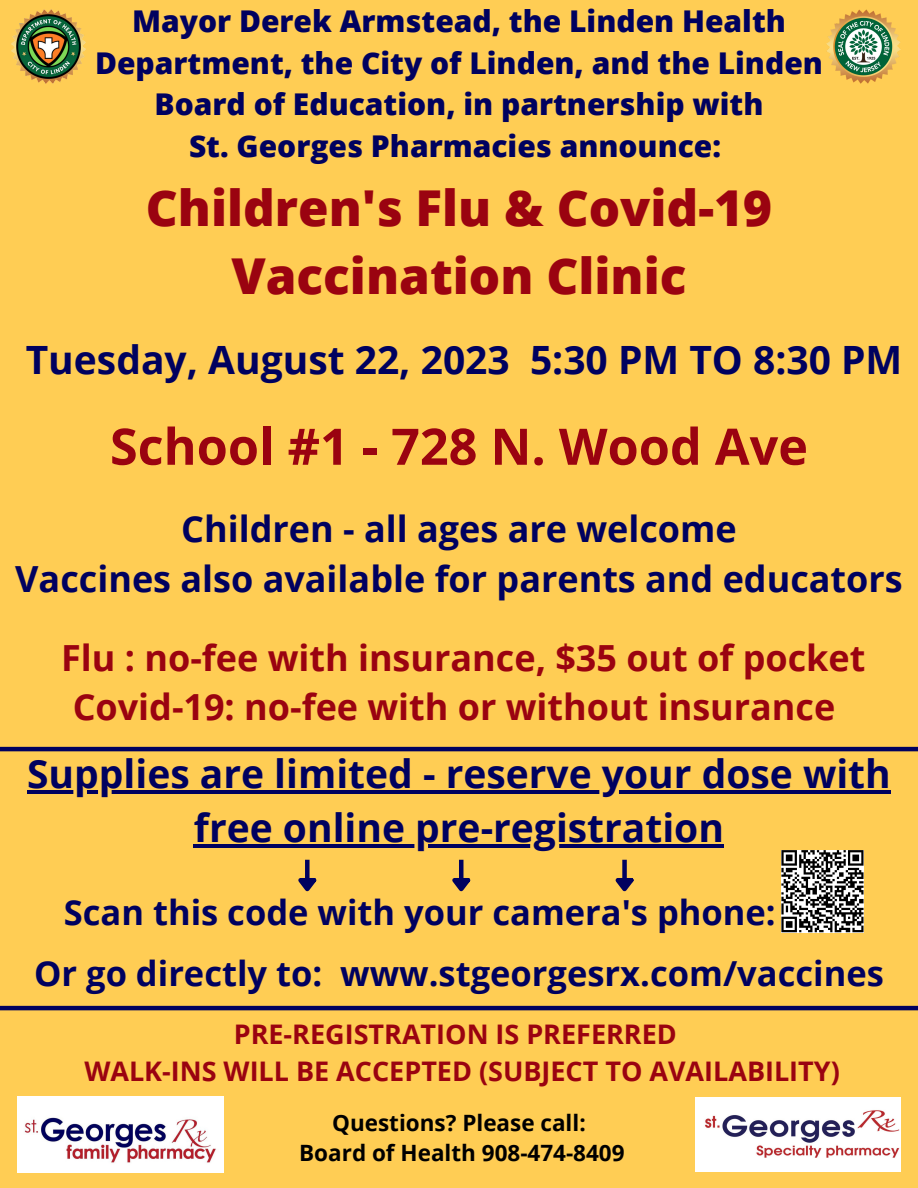
<style>
.page{position:relative;width:918px;height:1188px;background:#ffcd54}
.page>*{position:absolute;margin:0;border:0;box-sizing:border-box;transform-origin:0 0}
.t1{font:700 50.4px "Open Sans";color:#9a0310}
.t2{font:800 49.5px/68.7px "Open Sans";color:#9a0310;text-align:center}
.t3{font:700 39px/54px "Open Sans";color:#00015f;text-align:center}
.t4{font:700 36px "Open Sans";color:#9a0310}
.t5{font:700 36px "Open Sans";color:#00015f}
.t6{font:700 34.5px "Open Sans";color:#00015f}
.t7{font:800 30px/41.7px "Open Sans";color:#00015f;text-align:center}
.t8{font:700 27px "Open Sans";color:#9a0310}
.t9{font:700 22.5px "Open Sans";color:#000}
</style>
<div class="page">
<img style="left:11px;top:9px;width:74px;height:75px">
<img style="left:826px;top:9px;width:75px;height:75px">
<hr style="left:27px;top:790px;width:864px;height:4px;background:#00015f">
<hr style="left:194px;top:844px;width:530px;height:4px;background:#00015f">
<img style="left:17px;top:1096px;width:206px;height:77px">
<img style="left:695px;top:1097px;width:205px;height:74px">
<svg style="left:781px;top:850px;width:83px;height:82px"></svg>
<hr style="left:0;top:1006px;width:918px;height:4px;background:#00015f">
<hr style="left:0;top:747px;width:918px;height:4px;background:#00015f">
<div style="left:305px;top:860px;width:5px;height:19px;background:#00015f"></div>
<svg style="left:292px;top:874px;width:28px;height:22px"></svg>
<hr style="left:459px;top:860px;width:4px;height:19px;background:#00015f">
<svg style="left:445px;top:874px;width:29px;height:22px"></svg>
<div style="left:622px;top:860px;width:5px;height:19px;background:#00015f"></div>
<svg style="left:609px;top:874px;width:29px;height:22px"></svg>
<p class="t7" style="left:95px;top:0;width:729px">Mayor Derek Armstead, the Linden Health<br>Department, the City of Linden, and the Linden<br>Board of Education, in partnership with</p>
<p class="t7" style="left:189px;top:124px;width:534px">St. Georges Pharmacies announce:</p>
<p class="t2" style="left:146px;top:172px;width:628px">Children's Flu &amp; Covid-19<br>Vaccination Clinic</p>
<p class="t3" style="left:26px;top:332px;width:878px">Tuesday, August 22, 2023 5:30 PM TO 8:30 PM</p>
<p class="t1" style="left:110px;top:411px;width:700px">School #1 - 728 N. Wood Ave</p>
<p class="t5" style="left:181px;top:504px;width:557px">Children - all ages are welcome</p>
<p class="t5" style="left:15px;top:554px;width:889px">Vaccines also available for parents and educators</p>
<p class="t4" style="left:61px;top:632px;width:806px">Flu : no-fee with insurance, $35 out of pocket</p>
<p class="t4" style="left:73px;top:682px;width:764px">Covid-19: no-fee with or without insurance</p>
<p class="t3" style="left:27px;top:746px;width:865px">Supplies are limited - reserve your dose with free online pre-registration</p>
<p class="t6" style="left:64px;top:889px;width:713px">Scan this code with your camera's phone:</p>
<p class="t6" style="left:34px;top:949px;width:851px">Or go directly to: www.stgeorgesrx.com/vaccines</p>
<p class="t8" style="left:234px;top:1015px;width:445px">PRE-REGISTRATION IS PREFERRED</p>
<p class="t8" style="left:84px;top:1052px;width:757px">WALK-INS WILL BE ACCEPTED (SUBJECT TO AVAILABILITY)</p>
<p class="t9" style="left:332px;top:1107px;width:255px">Questions? Please call:</p>
<p class="t9" style="left:299px;top:1137px;width:327px">Board of Health 908-474-8409</p>
</div>
